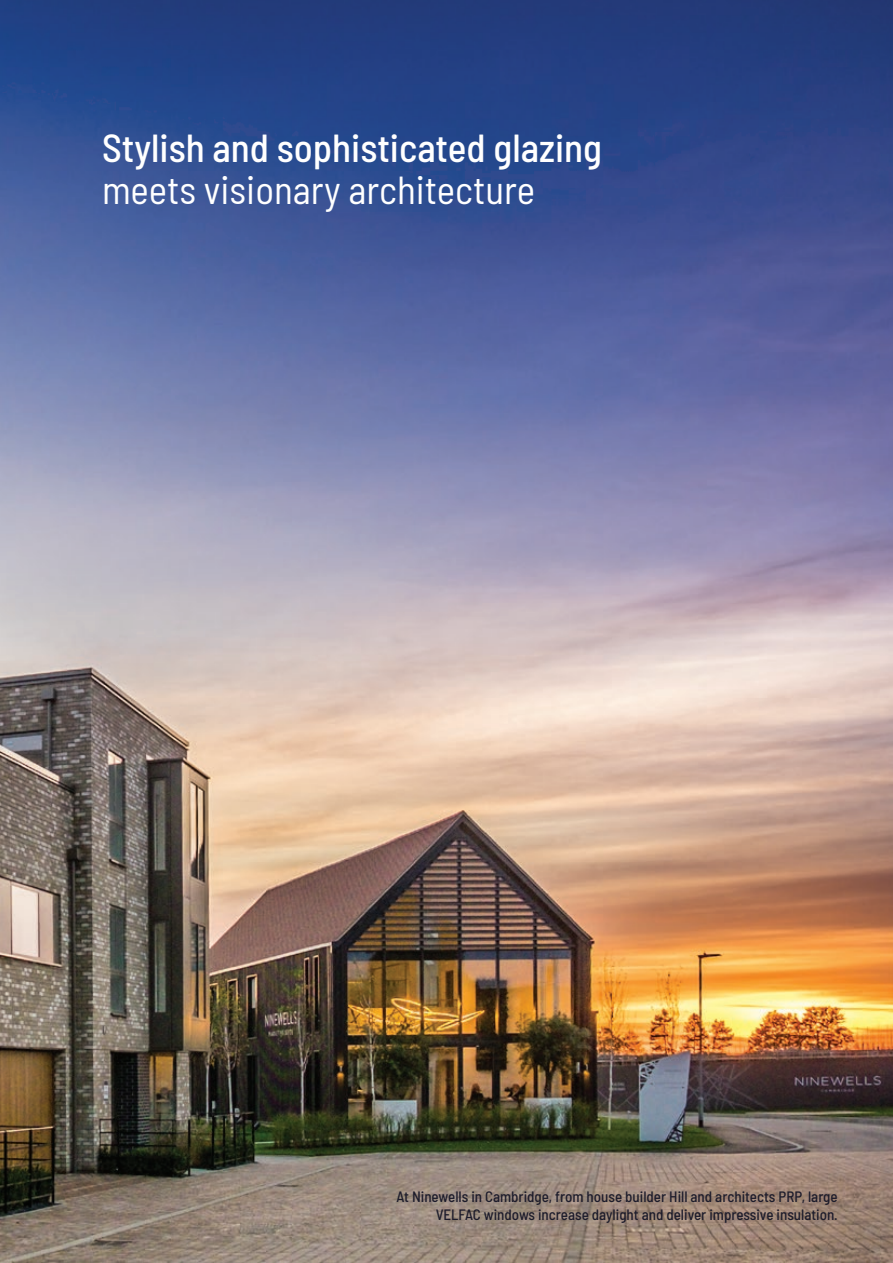
<style>
.page{position:relative;width:893px;height:1263px;background:#fff}
.page>*{position:absolute;margin:0;border:0;box-sizing:border-box;transform-origin:0 0}
.t1{font:500 semi-condensed 39px "Barlow";color:#fff}
.t2{font:semi-condensed 39px "Barlow";color:#fff}
.t3{font:500 semi-condensed 15px/18px "Barlow";color:#1d1c2b;text-align:right}
</style>
<div class="page">
<img style="left:0;top:0;width:893px;height:1263px">
<h1 class="t1" style="left:102px;top:120px;width:501px">Stylish and sophisticated glazing</h1>
<h1 class="t2" style="left:102px;top:162px;width:435px">meets visionary architecture</h1>
<p class="t3" style="left:396px;top:1186px;width:443px">At Ninewells in Cambridge, from house builder Hill and architects PRP, large<br>VELFAC windows increase daylight and deliver impressive insulation.</p>
</div>
